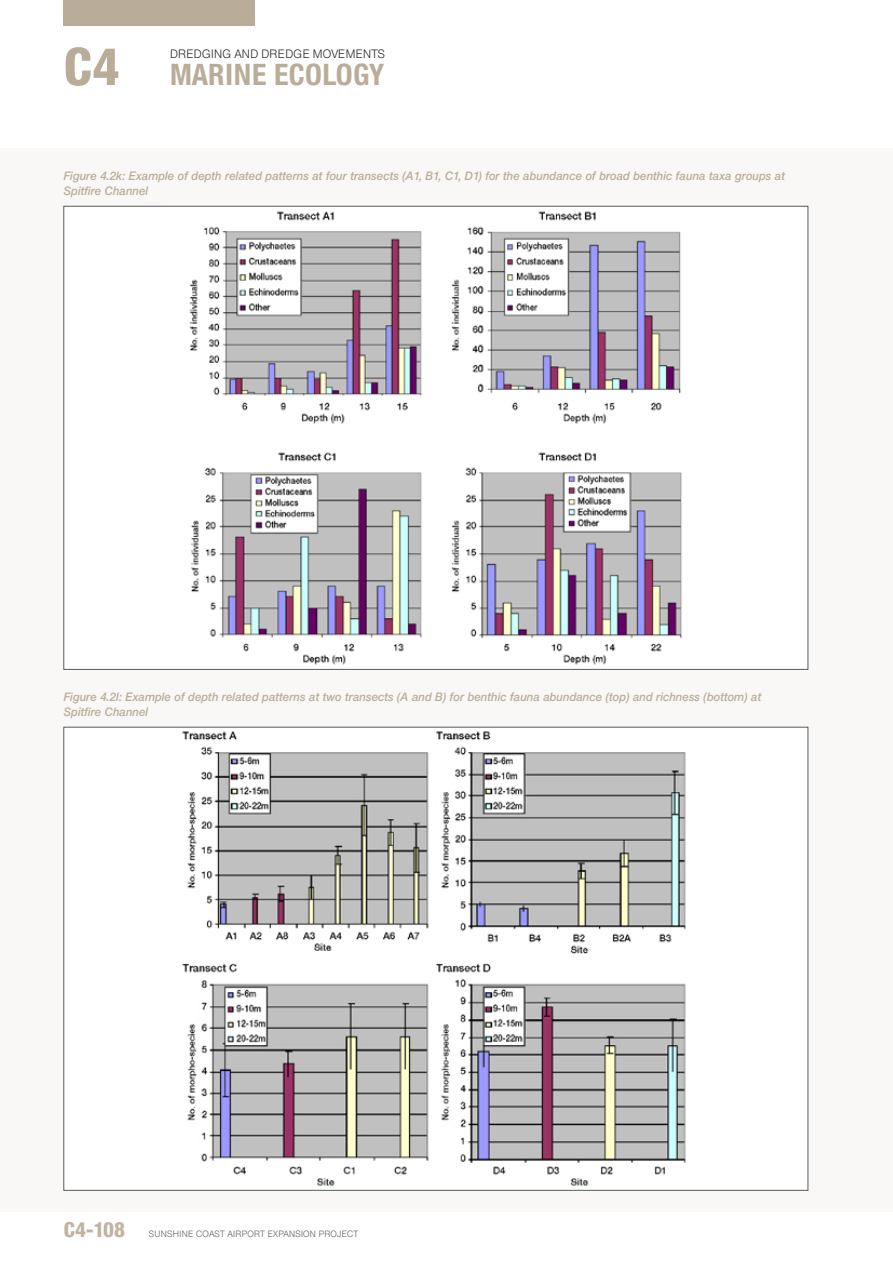
<style>
.page{position:relative;width:893px;height:1263px;background:#fff}
.page>*{position:absolute;margin:0;border:0;box-sizing:border-box;transform-origin:0 0}
.t1{font:700 30px "Neue Helvetica Condensed BQ";letter-spacing:.015em;color:#b9ac98}
.t2{font:800 21px "Neue Helvetica Condensed BQ";color:#c0b3a0}
.t3{font:italic 500 12px/15px "Neue Helvetica BQ";letter-spacing:.01em;color:#b9ac98;scale:.95 1}
.t4{font:300 12px "Neue Helvetica BQ";letter-spacing:.04em;color:#231f20;scale:.95 1}
.t5{font:300 9px "Neue Helvetica BQ";letter-spacing:.04em;color:#58595b;scale:.95 1}
.s1{font-weight:800;font-size:52.5px}
</style>
<div class="page">
<div style="left:0;top:149px;width:893px;height:1063px;background:#f9f8f6"></div>
<div style="left:64px;top:206px;width:744px;height:463px;background:#fff"></div>
<img style="left:189px;top:211px;width:494px;height:454px">
<div style="left:64px;top:727px;width:744px;height:463px;background:#fff"></div>
<img style="left:182px;top:731px;width:504px;height:455px">
<div style="left:64px;top:0;width:191px;height:26px;background:#b9ac98"></div>
<h1 class="t1" style="left:64px;top:56px;width:322px"><span class="s1">C4</span> MARINE ECOLOGY</h1>
<p class="t4" style="left:170px;top:46px;width:228px">DREDGING AND DREDGE MOVEM ENTS</p>
<p class="t3" style="left:64px;top:168px;width:761px">Figure 4.2k: Example of depth related patterns at four transects (A1, B1, C1, D1) for the abundance of broad benthic fauna taxa groups at<br>Spitfire Channel</p>
<p class="t3" style="left:64px;top:689px;width:736px">Figure 4.2l: Example of depth related patterns at two transects (A and B) for benthic fauna abundance (top) and richness (bottom) at<br>Spitfire Channel</p>
<h2 class="t2" style="left:64px;top:1216px;width:63px">C4-108</h2>
<p class="t5" style="left:149px;top:1228px;width:38px">SUNSHINE</p>
<p class="t5" style="left:196px;top:1228px;width:14px">COAS</p>
<p class="t5" style="left:220px;top:1228px;width:74px">T AIR PORT EXPANSION</p>
<p class="t5" style="left:319px;top:1228px;width:43px">PROJECT</p>
</div>
